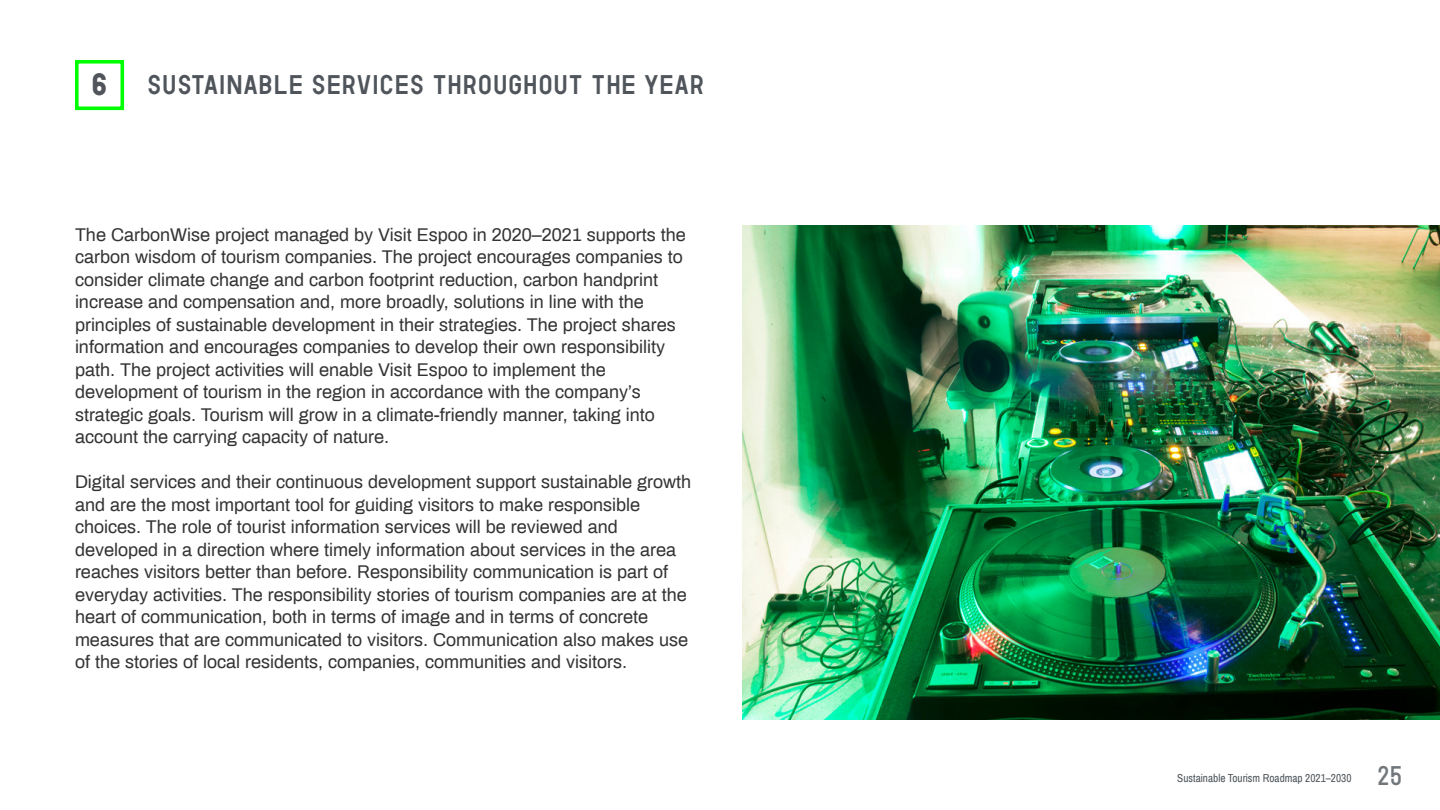
<style>
.page{position:relative;width:1440px;height:810px;background:#fff}
.page>*{position:absolute;margin:0;border:0;box-sizing:border-box;transform-origin:0 0}
.t1{font:900 30.75px "Garaje Monospace 0503";color:#4f555b}
.t2{font:700 27px "Garaje 0503";color:#4f555b}
.t3{font:700 27px "Garaje Monospace 0603";color:#72777c}
.t4{font:18px/22.5px "Archivo";color:#333}
.t5{font:11.25px "Archivo Narrow";color:#4f555b}
</style>
<div class="page">
<div style="left:75px;top:60px;width:49px;height:50px;border:4px solid #0f0"></div>
<img style="left:742px;top:225px;width:698px;height:495px">
<h1 class="t1" style="left:91px;top:61px;width:19px">6</h1>
<h2 class="t2" style="left:147px;top:64px;width:559px">SUSTAINABLE SERVICES THROUGHOUT THE YEAR</h2>
<p class="t4" style="left:75px;top:222px;width:612px">The CarbonWise project managed by Visit Espoo in 2020–2021 supports the carbon wisdom of tourism companies. The project encourages companies to consider climate change and carbon footprint reduction, carbon handprint increase and compensation and, more broadly, solutions in line with the principles of sustainable development in their strategies. The project shares information and encourages companies to develop their own responsibility path. The project activities will enable Visit Espoo to implement the development of tourism in the region in accordance with the company’s strategic goals. Tourism will grow in a climate-friendly manner, taking into account the carrying capacity of nature.</p>
<p class="t4" style="left:75px;top:470px;width:618px">Digital services and their continuous development support sustainable growth and are the most important tool for guiding visitors to make responsible choices. The role of tourist information services will be reviewed and developed in a direction where timely information about services in the area reaches visitors better than before. Responsibility communication is part of everyday activities. The responsibility stories of tourism companies are at the heart of communication, both in terms of image and in terms of concrete measures that are communicated to visitors. Communication also makes use of the stories of local residents, companies, communities and visitors.</p>
<p class="t5" style="left:1177px;top:772px;width:176px">Sustainable Tourism Roadmap 2021–2030</p>
<h2 class="t3" style="left:1377px;top:757px;width:27px">25</h2>
</div>
